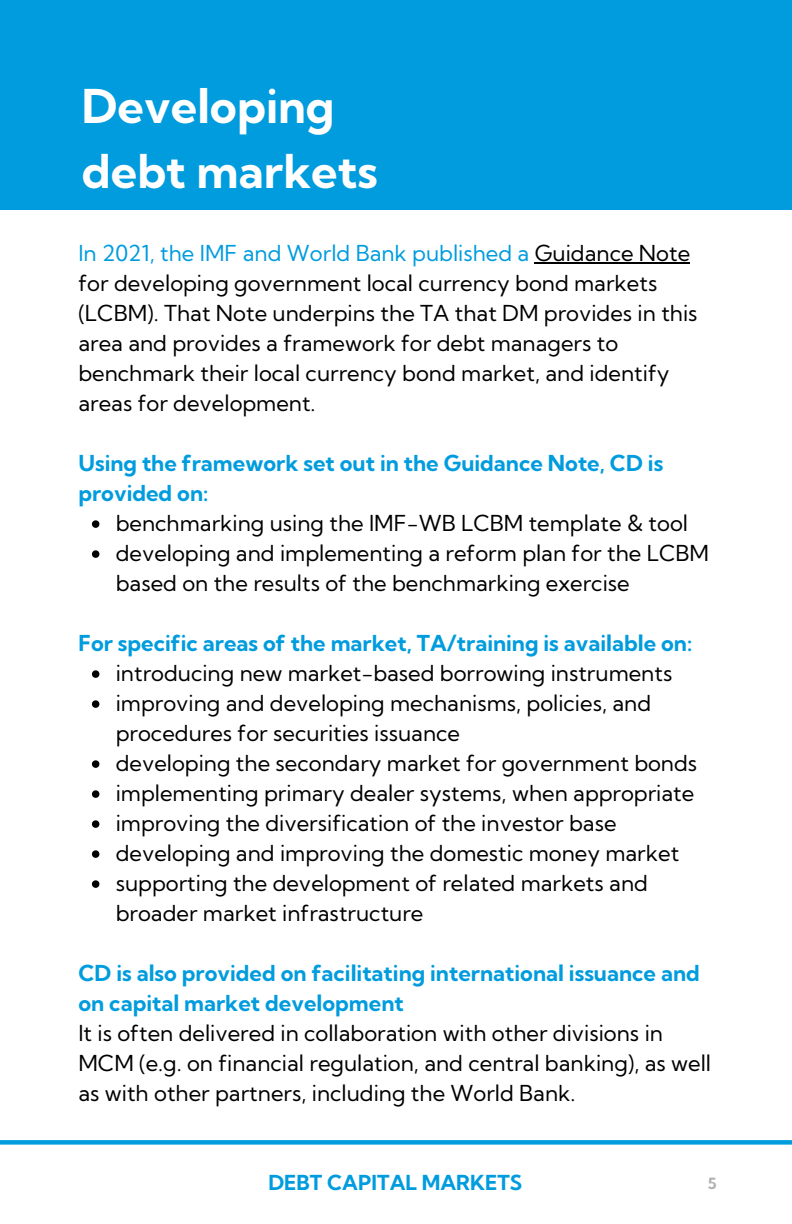
<style>
.page{position:relative;width:792px;height:1224px;background:#fff}
.page>*{position:absolute;margin:0;border:0;box-sizing:border-box;transform-origin:0 0}
.t1{font:700 46.6px/65px "Kumbh Sans";color:#fff}
.t2{font:22px/30px "Kumbh Sans";color:#000}
.t3{font:700 22px/30px "Kumbh Sans";color:#009cde}
.t4{font:700 20.8px "Kumbh Sans";color:#009cde}
.t5{font:700 15.6px "Kumbh Sans";color:#b1b3b3}
.s1{color:#009cde}
</style>
<div class="page">
<div style="left:0;top:0;width:792px;height:210px;background:#009cde"></div>
<svg style="left:92px;top:520px;width:7px;height:8px"></svg>
<svg style="left:92px;top:550px;width:7px;height:8px"></svg>
<svg style="left:92px;top:670px;width:7px;height:8px"></svg>
<svg style="left:92px;top:700px;width:7px;height:8px"></svg>
<svg style="left:92px;top:760px;width:7px;height:8px"></svg>
<svg style="left:92px;top:790px;width:7px;height:8px"></svg>
<svg style="left:92px;top:820px;width:7px;height:8px"></svg>
<svg style="left:92px;top:850px;width:7px;height:8px"></svg>
<svg style="left:92px;top:880px;width:7px;height:8px"></svg>
<hr style="left:535px;top:262px;width:155px;height:2px;background:#000">
<div style="left:0;top:1140px;width:792px;height:5px;background:#009cde"></div>
<h1 class="t1" style="left:82px;top:73px;width:297px">Developing debt markets</h1>
<p class="t2" style="left:78px;top:238px;width:621px"><span class="s1">In 2021, the IMF and World Bank published a</span> Guidance Note for developing government local currency bond markets (LCBM). That Note underpins the TA that DM provides in this area and provides a framework for debt managers to benchmark their local currency bond market, and identify areas for development.</p>
<p class="t3" style="left:78px;top:448px;width:586px">Using the framework set out in the Guidance Note, CD is provided on:</p>
<p class="t2" style="left:116px;top:508px;width:595px">benchmarking using the IMF-WB LCBM template &amp; tool developing and implementing a reform plan for the LCBM based on the results of the benchmarking exercise</p>
<p class="t3" style="left:78px;top:628px;width:615px">For specific areas of the market, TA/training is available on:</p>
<p class="t2" style="left:116px;top:658px;width:583px">introducing new market-based borrowing instruments improving and developing mechanisms, policies, and procedures for securities issuance<br>developing the secondary market for government bonds implementing primary dealer systems, when appropriate improving the diversification of the investor base developing and improving the domestic money market supporting the development of related markets and broader market infrastructure</p>
<p class="t3" style="left:78px;top:958px;width:623px">CD is also provided on facilitating international issuance and on capital market development</p>
<p class="t2" style="left:78px;top:1018px;width:634px">It is often delivered in collaboration with other divisions in<br>MCM (e.g. on financial regulation, and central banking), as well as with other partners, including the World Bank.</p>
<p class="t4" style="left:268px;top:1170px;width:255px">DEBT CAPITAL MARKETS</p>
<p class="t5" style="left:708px;top:1173px;width:10px">5</p>
</div>
